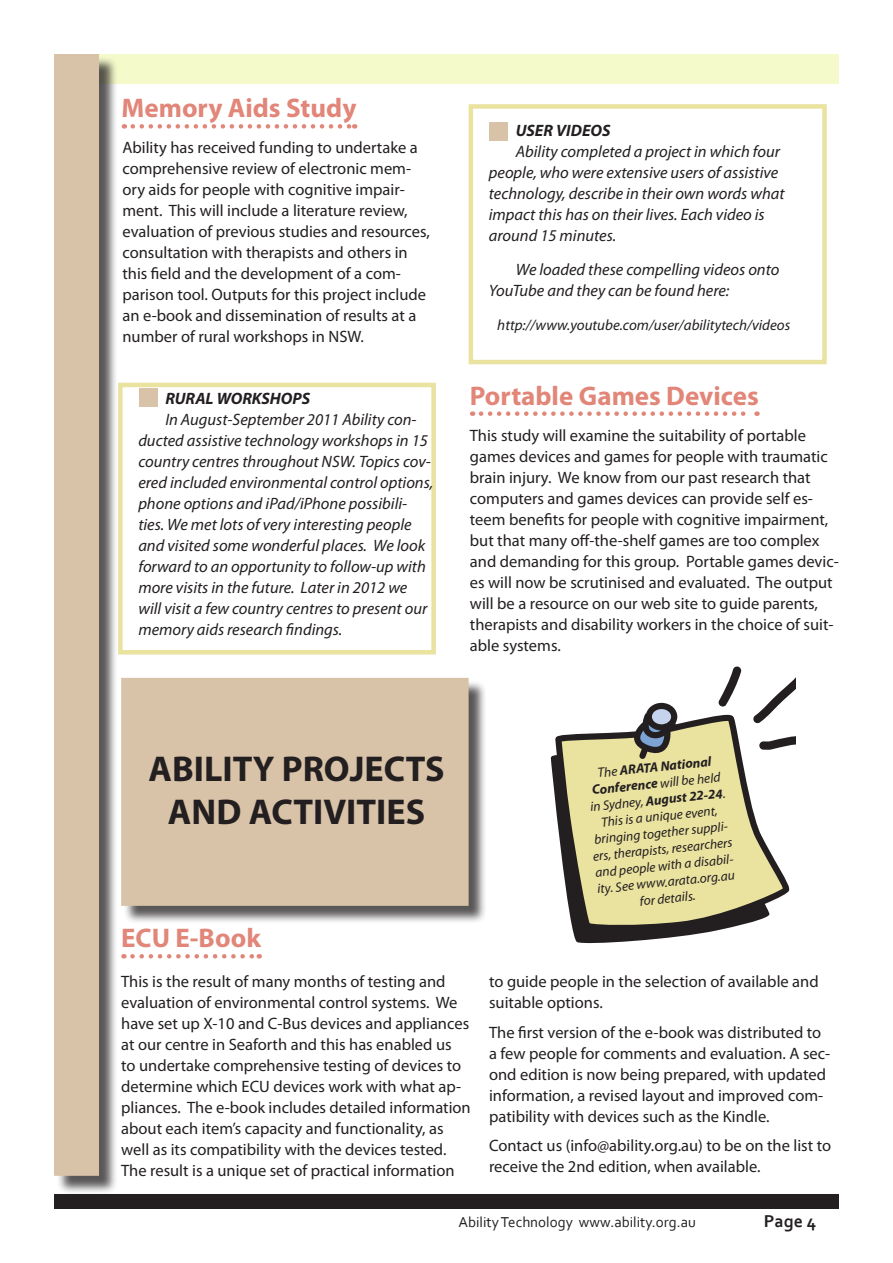
<style>
.page{position:relative;width:893px;height:1263px;background:#fff}
.page>*{position:absolute;margin:0;border:0;box-sizing:border-box;transform-origin:0 0}
.t1{font:700 36px/43.2px "Myriad Pro";color:#231f20;text-align:center}
.Headline{font:700 27px "Myriad Pro";color:#e18678}
.t2{font:700 18px "Corbel";color:#231f20}
.Body{font:16.5px/21px "Myriad Pro";color:#231f20}
.Body_Italic{font:italic 16.5px/21px "Myriad Pro";color:#231f20}
.Body_Italic-2{font:italic 700 16.5px "Myriad Pro";color:#231f20}
.Body_Italic-3{font:italic 15px "Myriad Pro";color:#231f20}
.t3{font:15px "Corbel";color:#231f20}
.Body_Italic_small{font:italic 13.5px/16.5px "Myriad Pro";color:#231f20;text-align:center}
.s1{font-weight:700}
</style>
<div class="page">
<div style="left:54px;top:1194px;width:785px;height:15px;background:#231f20"></div>
<div style="left:64px;top:54px;width:775px;height:30px;background:#f5facb"></div>
<div style="left:56px;top:56px;width:62px;height:1139px;background:#231f20;opacity:.75"></div>
<div style="left:54px;top:54px;width:45px;height:1122px;background:#d8c2a8"></div>
<svg style="left:133px;top:124px;width:222px;height:5px"></svg>
<div style="left:469px;top:104px;width:358px;height:260px;border:4px solid #eae29f"></div>
<div style="left:489px;top:123px;width:19px;height:18px;background:#d8c2a8"></div>
<svg style="left:481px;top:411px;width:276px;height:5px"></svg>
<svg style="left:551px;top:703px;width:239px;height:241px"></svg>
<svg style="left:640px;top:709px;width:31px;height:11px"></svg>
<svg style="left:562px;top:720px;width:221px;height:206px;background:#d1cb9b"></svg>
<svg style="left:718px;top:666px;width:24px;height:41px"></svg>
<svg style="left:753px;top:678px;width:42px;height:46px"></svg>
<svg style="left:759px;top:736px;width:36px;height:14px"></svg>
<div style="left:118px;top:383px;width:318px;height:271px;border:4px solid #eae29f"></div>
<div style="left:139px;top:388px;width:18px;height:19px;background:#d8c2a8"></div>
<svg style="left:132px;top:954px;width:128px;height:4px"></svg>
<div style="left:123px;top:680px;width:364px;height:245px;background:#231f20;opacity:.75"></div>
<div style="left:121px;top:678px;width:348px;height:228px;background:#d8c2a8"></div>
<p class="Headline" style="left:122px;top:91px;width:236px">Memory Aids Study</p>
<p class="Body" style="left:122px;top:137px;width:309px">Ability has received funding to undertake a comprehensive review of electronic mem&shy;ory aids for people with cognitive impair&shy;ment. This will include a literature review, evaluation of previous studies and resources, consultation with therapists and others in this field and the development of a com&shy;parison tool. Outputs for this project include an e-book and dissemination of results at a number of rural workshops in NSW.</p>
<p class="Body_Italic-2" style="left:165px;top:387px;width:146px">RURAL WORKSHOPS</p>
<p class="Body_Italic" style="left:138px;top:408px;width:296px;text-indent:27px">In August-September 2011 Ability con&shy;ducted assistive technology workshops in 15 country centres throughout NSW. Topics cov&shy;ered included environmental control options, phone options and iPad/iPhone possibili&shy;ties. We met lots of very interesting people and visited some wonderful places. We look forward to an opportunity to follow-up with more visits in the future. Later in 2012 we will visit a few country centres to present our memory aids research findings.</p>
<p class="Body_Italic-2" style="left:516px;top:120px;width:96px">USER VIDEOS</p>
<p class="Body_Italic" style="left:489px;top:141px;width:297px;text-indent:27px">Ability completed a project in which four people, who were extensive users of assistive technology, describe in their own words what impact this has on their lives. Each video is around 15 minutes.</p>
<p class="Body_Italic" style="left:489px;top:259px;width:292px;text-indent:27px">We loaded these compelling videos onto<br>YouTube and they can be found here:</p>
<p class="Body_Italic-3" style="left:497px;top:315px;width:295px">http://www.youtube.com/user/abilitytech/videos</p>
<p class="Headline" style="left:470px;top:378px;width:290px">Portable Games Devices</p>
<p class="Body" style="left:470px;top:424px;width:371px">This study will examine the suitability of portable games devices and games for people with traumatic brain injury. We know from our past research that computers and games devices can provide self es&shy;teem benefits for people with cognitive impairment, but that many off-the-shelf games are too complex and demanding for this group. Portable games devic&shy;es will now be scrutinised and evaluated. The output will be a resource on our web site to guide parents, therapists and disability workers in the choice of suit&shy;able systems.</p>
<p class="t1" style="left:149px;top:746px;width:297px">ABILITY PROJECTS<br>AND ACTIVITIES</p>
<p class="Body_Italic_small" style="left:584px;top:766px;width:143px;rotate:-6deg">The <span class="s1">ARATA National<br>Conference</span> will be held in Sydney, <span class="s1">August 22-24</span>.<br>This is a unique event, bringing together suppli&shy;ers, therapists, researchers and people with a disabil&shy;ity. See www.arata.org.au for details.</p>
<p class="Headline" style="left:121px;top:920px;width:141px">ECU E-Book</p>
<p class="Body" style="left:121px;top:971px;width:351px">This is the result of many months of testing and evaluation of environmental control systems. We have set up X-10 and C-Bus devices and appliances at our centre in Seaforth and this has enabled us<br>to undertake comprehensive testing of devices to determine which ECU devices work with what ap&shy;pliances. The e-book includes detailed information about each item’s capacity and functionality, as well as its compatibility with the devices tested.</p>
<p class="Body" style="left:121px;top:1160px;width:335px">The result is a unique set of practical information</p>
<p class="Body" style="left:489px;top:971px;width:331px">to guide people in the selection of available and suitable options.</p>
<p class="Body" style="left:489px;top:1021px;width:343px">The first version of the e-book was distributed to a few people for comments and evaluation. A sec&shy;ond edition is now being prepared, with updated information, a revised layout and improved com&shy;patibility with devices such as the Kindle.</p>
<p class="Body" style="left:489px;top:1135px;width:344px">Contact us (info@ability.org.au) to be on the list to receive the 2nd edition, when available.</p>
<p class="t3" style="left:459px;top:1213px;width:239px">Ability Technology www.ability.org.au</p>
<p class="t2" style="left:764px;top:1210px;width:54px">Page 4</p>
</div>
